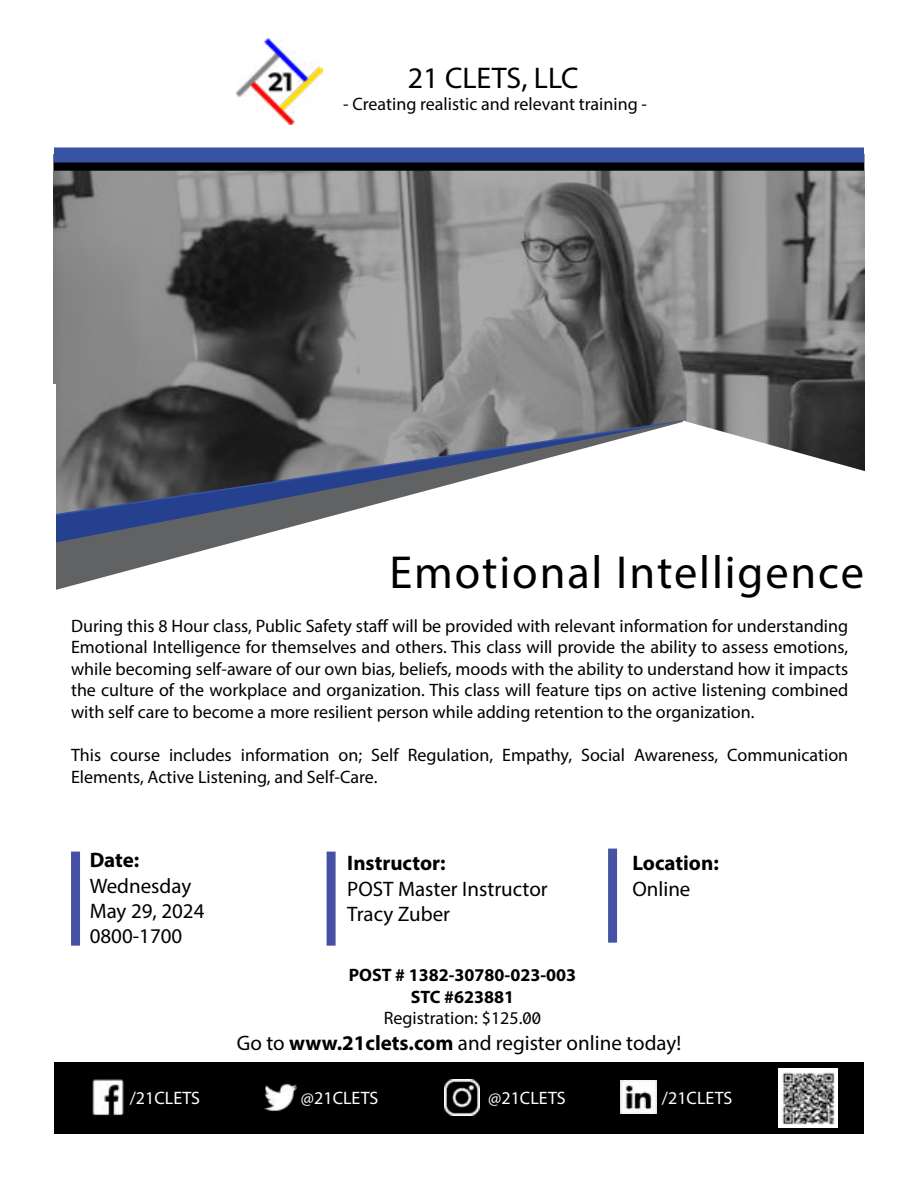
<style>
.page{position:relative;width:918px;height:1188px;background:#fff}
.page>*{position:absolute;margin:0;border:0;box-sizing:border-box;transform-origin:0 0}
.t1{font:46.5px "Myriad Pro";letter-spacing:.04em;color:#000}
.t2{font:30px "Myriad Pro";color:#000}
.t3{font:21px/25.2px "Myriad Pro";color:#000}
.t4{font:700 21px "Myriad Pro";color:#000}
.t5{font:18px/21.6px "Myriad Pro";color:#000;text-align:justify}
.t6{font:700 18px/21.6px "Myriad Pro";color:#000;text-align:center}
.t7{font:18px "Myriad Pro";color:#fff}
.s1{font-weight:700}
</style>
<div class="page">
<img style="left:54px;top:171px;width:810px;height:250px">
<div style="left:54px;top:162px;width:810px;height:9px;background:#000"></div>
<div style="left:54px;top:147px;width:810px;height:15px;background:#3953a4"></div>
<svg style="left:56px;top:421px;width:562px;height:442px"></svg>
<svg style="left:608px;top:421px;width:257px;height:340px"></svg>
<div style="left:0;top:384px;width:55px;height:335px;background:#fff"></div>
<div style="left:54px;top:1062px;width:810px;height:72px;background:#000"></div>
<img style="left:778px;top:1068px;width:60px;height:60px">
<img style="left:264px;top:1084px;width:33px;height:27px">
<img style="left:92px;top:1079px;width:32px;height:37px">
<img style="left:444px;top:1080px;width:36px;height:35px">
<img style="left:621px;top:1080px;width:36px;height:34px">
<div style="left:608px;top:849px;width:9px;height:94px;background:#4653a4"></div>
<div style="left:327px;top:852px;width:9px;height:94px;background:#4750a2"></div>
<img style="left:237px;top:39px;width:86px;height:86px">
<div style="left:71px;top:852px;width:9px;height:94px;background:#4750a2"></div>
<h2 class="t2" style="left:408px;top:60px;width:172px">21 CLETS, LLC</h2>
<p class="t5" style="left:343px;top:93px;width:305px">- Creating realistic and relevant training -</p>
<h1 class="t1" style="left:390px;top:543px;width:476px">Emotional Intelligence</h1>
<p class="t5" style="left:71px;top:614px;width:779px">During this 8 Hour class, Public Safety staff will be provided with relevant information for understanding Emotional Intelligence for themselves and others. This class will provide the ability to assess emotions, while becoming self-aware of our own bias, beliefs, moods with the ability to understand how it impacts the culture of the workplace and organization. This class will feature tips on active listening combined with self care to become a more resilient person while adding retention to the organization.</p>
<p class="t5" style="left:71px;top:744px;width:779px">This course includes information on; Self Regulation, Empathy, Social Awareness, Communication<br>Elements, Active Listening, and Self-Care.</p>
<p class="t4" style="left:90px;top:847px;width:51px">Date:</p>
<p class="t3" style="left:90px;top:873px;width:116px">Wednesday<br>May 29, 2024<br>0800-1700</p>
<p class="t4" style="left:347px;top:850px;width:100px">Instructor:</p>
<p class="t3" style="left:347px;top:876px;width:202px">POST Master Instructor<br>Tracy Zuber</p>
<p class="t6" style="left:349px;top:963px;width:229px">POST # 1382-30780-023-003<br>STC #623881</p>
<p class="t5" style="left:384px;top:1007px;width:159px">Registration: $125.00</p>
<p class="t4" style="left:632px;top:850px;width:88px">Location:</p>
<p class="t3" style="left:632px;top:876px;width:60px">Online</p>
<p class="t3" style="left:237px;top:1030px;width:446px">Go to <span class="s1">www.21clets.com</span> and register online today!</p>
<p class="t7" style="left:130px;top:1087px;width:72px">/21CLETS</p>
<p class="t7" style="left:301px;top:1087px;width:79px">@21CLETS</p>
<p class="t7" style="left:488px;top:1087px;width:79px">@21CLETS</p>
<p class="t7" style="left:662px;top:1087px;width:72px">/21CLETS</p>
</div>
